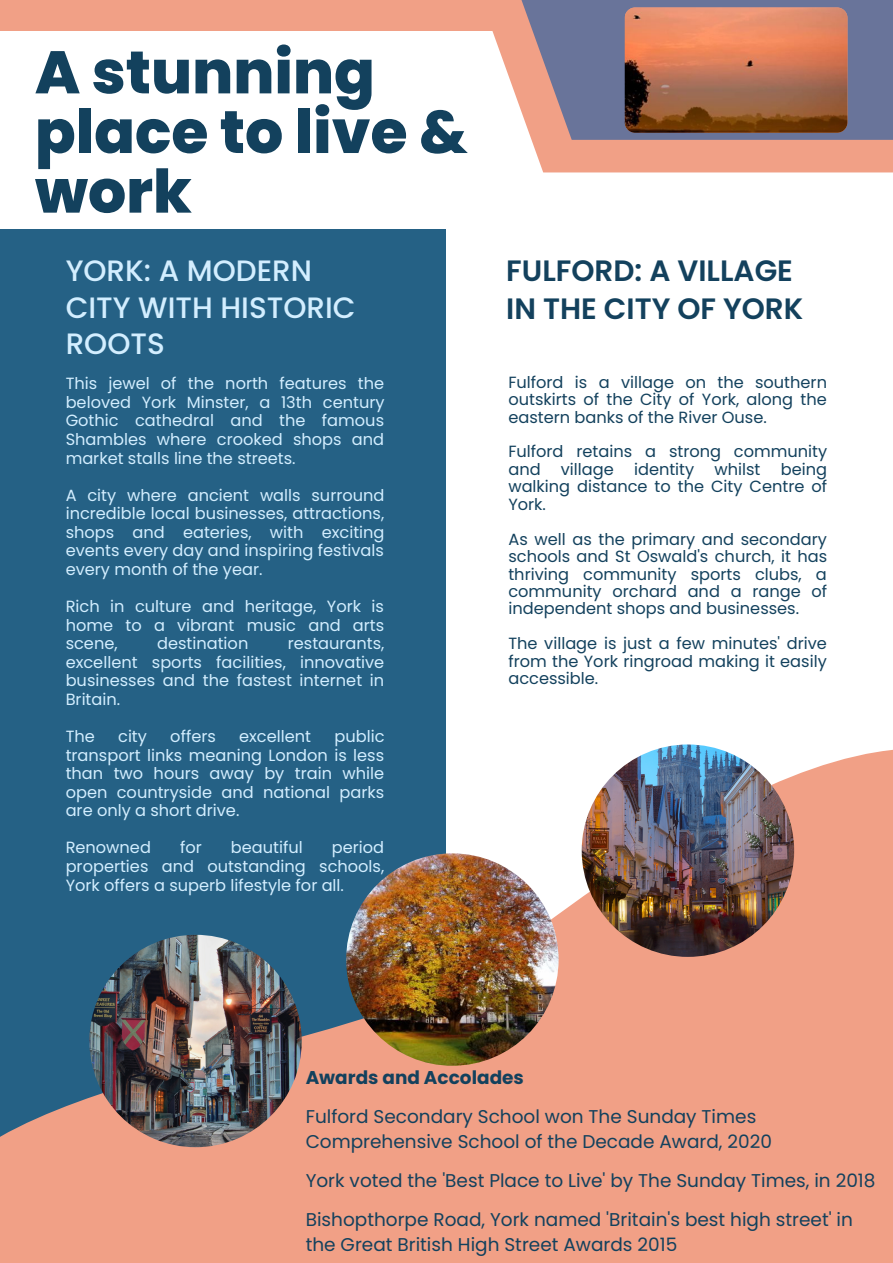
<style>
.page{position:relative;width:893px;height:1263px;background:#fff}
.page>*{position:absolute;margin:0;border:0;box-sizing:border-box;transform-origin:0 0}
.t1{font:800 60px/59.6px "Poppins";color:#13415d}
.t2{font:500 29.47px/36.6px "Poppins";color:#d3eeff}
.t3{font:600 29.47px/37.7px "Poppins";color:#13415d}
.t4{font:18.45px/24.8px "Poppins";color:#13415d}
.t5{font:700 18.45px "Poppins";color:#13415d}
.t6{font:16.2px/18.6px "Poppins";color:#d3eeff;text-align:justify}
.t7{font:16.2px/17.4px "Poppins";color:#13415d;text-align:justify}
</style>
<div class="page">
<div style="left:0;top:0;width:574px;height:31px;background:#f1a086"></div>
<svg style="left:492px;top:31px;width:401px;height:141px;fill:#f1a086"></svg>
<svg style="left:518px;top:0;width:375px;height:140px;background:#7f7c97"></svg>
<div style="left:0;top:229px;width:446px;height:1034px;background:#225f84"></div>
<svg style="left:0;top:749px;width:893px;height:514px;fill:#f1a086"></svg>
<img style="left:582px;top:744px;width:212px;height:213px;border-radius:50%">
<img style="left:89px;top:935px;width:213px;height:212px;border-radius:50%">
<img style="left:625px;top:7px;width:222px;height:126px;border-radius:10px">
<img style="left:346px;top:853px;width:212px;height:213px;border-radius:50%">
<h1 class="t1" style="left:35px;top:43px;width:434px">A stunning place to live &amp; work</h1>
<h2 class="t2" style="left:66px;top:252px;width:291px">YORK: A MODERN<br>CITY WITH HISTORIC<br>ROOTS</h2>
<p class="t6" style="left:66px;top:374px;width:320px">This jewel of the north features the beloved York Minster, a 13th century Gothic cathedral and the famous Shambles where crooked shops and market stalls line the streets.</p>
<p class="t6" style="left:66px;top:486px;width:320px">A city where ancient walls surround incredible local businesses, attractions, shops and eateries, with exciting events every day and inspiring festivals every month of the year.</p>
<p class="t6" style="left:66px;top:597px;width:320px">Rich in culture and heritage, York is home to a vibrant music and arts scene,</p>
<p class="t6" style="left:157px;top:634px;width:93px">destination</p>
<p class="t6" style="left:66px;top:634px;width:320px;text-indent:222px">restaurants, excellent sports facilities, innovative businesses and the fastest internet in Britain.</p>
<p class="t6" style="left:66px;top:727px;width:31px">The</p>
<p class="t6" style="left:118px;top:727px;width:30px">city</p>
<p class="t6" style="left:170px;top:727px;width:47px">offers</p>
<p class="t6" style="left:239px;top:727px;width:73px">excellent</p>
<p class="t6" style="left:66px;top:727px;width:320px;text-indent:269px">public transport links meaning London is less than two hours away by train while open countryside and national parks are only a short drive.</p>
<p class="t6" style="left:66px;top:838px;width:87px">Renowned</p>
<p class="t6" style="left:180px;top:838px;width:23px">for</p>
<p class="t6" style="left:231px;top:838px;width:73px">beautiful</p>
<p class="t6" style="left:66px;top:838px;width:320px;text-indent:266px">period properties and outstanding schools, York offers a superb lifestyle for all.</p>
<h2 class="t3" style="left:506px;top:252px;width:298px">FULFORD: A VILLAGE<br>IN THE CITY OF YORK</h2>
<p class="t7" style="left:508px;top:373px;width:320px">Fulford is a village on the southern outskirts of the City of York, along the eastern banks of the River Ouse.</p>
<p class="t7" style="left:508px;top:443px;width:320px">Fulford retains a strong community and village identity whilst being walking distance to the City Centre of York.</p>
<p class="t7" style="left:508px;top:530px;width:320px">As well as the primary and secondary schools and St Oswald's church, it has thriving community sports clubs, a community orchard and a range of independent shops and businesses.</p>
<p class="t7" style="left:508px;top:635px;width:320px">The village is just a few minutes' drive from the York ringroad making it easily accessible.</p>
<p class="t5" style="left:306px;top:1064px;width:220px">Awards and Accolades</p>
<p class="t4" style="left:306px;top:1104px;width:468px">Fulford Secondary School won The Sunday Times<br>Comprehensive School of the Decade Award, 2020</p>
<p class="t4" style="left:306px;top:1161px;width:571px;line-height:39.4px">York voted the 'Best Place to Live' by The Sunday Times, in 2018<br>Bishopthorpe Road, York named 'Britain's best high street' in</p>
<p class="t4" style="left:306px;top:1232px;width:373px">the Great British High Street Awards 2015</p>
</div>
